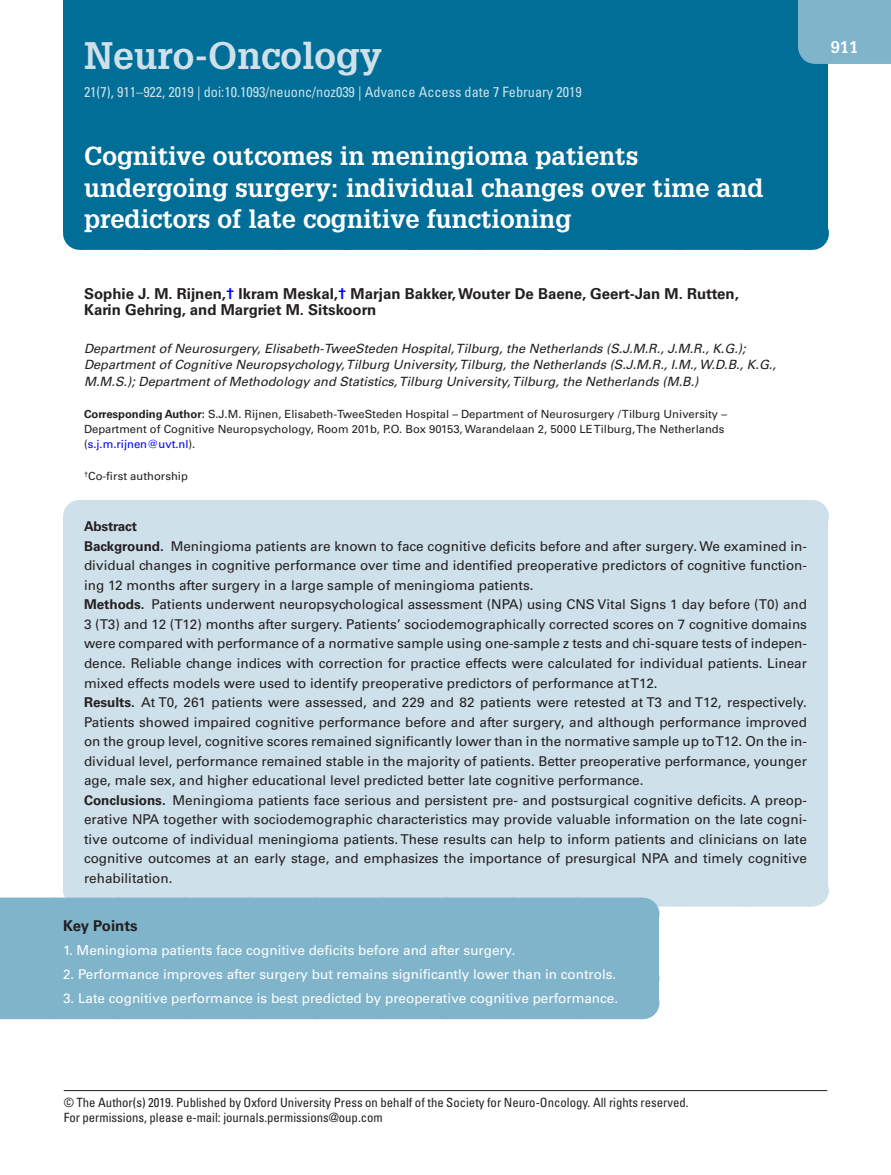
<style>
.page{position:relative;width:891px;height:1175px;background:#fff}
.page>*{position:absolute;margin:0;border:0;box-sizing:border-box;transform-origin:0 0}
.t1{font:700 37.5px "Glypha LT Std";color:#cee0ea}
.t2{font:700 25.5px/31.5px "Glypha LT Std";color:#fff}
.t3{font:700 16.5px "Glypha LT Std";color:#fff}
.t4{font:700 15px/16.5px "Univers LT Std";color:#231f20}
.t5{font:condensed 14.25px "Univers LT Std";color:#cee0ea}
.t6{font:13.5px/19.5px "Univers LT Std";color:#231f20}
.t7{font:13.5px "Univers LT Std";color:#fff}
.t8{font:italic 12.75px/16.5px "Univers LT Std";color:#231f20}
.t9{font:condensed 12.75px/15px "Univers LT Std";color:#231f20}
.t10{font:11.25px/15px "Univers LT Std";color:#231f20}
.s1{color:#00f}
.s2{font-weight:700}
</style>
<div class="page">
<div style="left:63px;top:0;width:765px;height:166px;background:#006e96"></div>
<hr style="left:64px;top:1090px;width:763px;height:1px;background:#231f20">
<div style="left:798px;top:0;width:93px;height:64px;background:#7fb4ca"></div>
<div style="left:63px;top:164px;width:765px;height:67px;background:#006e96"></div>
<div style="left:80px;top:217px;width:732px;height:33px;background:#006e96"></div>
<svg style="left:148px;top:249px;width:630px;height:1px"></svg>
<hr style="left:812px;top:217px;width:1px;height:33px;background:#006e96">
<div style="left:63px;top:517px;width:765px;height:18px;background:#cee0ea"></div>
<div style="left:80px;top:500px;width:732px;height:33px;background:#cee0ea"></div>
<hr style="left:812px;top:500px;width:1px;height:33px;background:#cee0ea">
<div style="left:63px;top:535px;width:765px;height:58px;background:#cee0ea"></div>
<div style="left:63px;top:593px;width:765px;height:98px;background:#cee0ea"></div>
<div style="left:63px;top:691px;width:765px;height:97px;background:#cee0ea"></div>
<div style="left:63px;top:788px;width:765px;height:104px;background:#cee0ea"></div>
<div style="left:80px;top:873px;width:732px;height:33px;background:#cee0ea"></div>
<hr style="left:812px;top:873px;width:1px;height:33px;background:#cee0ea">
<div style="left:0;top:915px;width:659px;height:34px;background:#7fb4ca"></div>
<div style="left:0;top:897px;width:642px;height:33px;background:#7fb4ca"></div>
<svg style="left:53px;top:892px;width:725px;height:26px"></svg>
<hr style="left:642px;top:897px;width:1px;height:33px;background:#7fb4ca">
<div style="left:0;top:931px;width:659px;height:27px;background:#7fb4ca"></div>
<div style="left:0;top:955px;width:659px;height:27px;background:#7fb4ca"></div>
<div style="left:0;top:979px;width:659px;height:27px;background:#7fb4ca"></div>
<div style="left:0;top:986px;width:642px;height:33px;background:#7fb4ca"></div>
<hr style="left:642px;top:986px;width:1px;height:33px;background:#7fb4ca">
<h1 class="t1" style="left:84px;top:32px;width:299px">Neuro-Oncology</h1>
<p class="t5" style="left:84px;top:83px;width:499px">21(7), 911–922, 2019 | doi:10.1093/neuonc/noz039 | Advance Access date 7 February 2019</p>
<h2 class="t2" style="left:84px;top:140px;width:681px">Cognitive outcomes in meningioma patients undergoing surgery: individual changes over time and predictors of late cognitive functioning</h2>
<p class="t4" style="left:84px;top:285px;width:656px">Sophie J. M. Rijnen,<span class="s1">†</span> Ikram Meskal,<span class="s1">†</span> Marjan Bakker, Wouter De Baene, Geert-Jan M. Rutten,<br>Karin Gehring, and Margriet M. Sitskoorn</p>
<p class="t8" style="left:84px;top:340px;width:694px">Department of Neurosurgery, Elisabeth-TweeSteden Hospital, Tilburg, the Netherlands (S.J.M.R., J.M.R., K.G.);<br>Department of Cognitive Neuropsychology, Tilburg University, Tilburg, the Netherlands (S.J.M.R., I.M., W.D.B., K.G.,<br>M.M.S.); Department of Methodology and Statistics, Tilburg University, Tilburg, the Netherlands (M.B.)</p>
<p class="t10" style="left:84px;top:407px;width:645px"><span class="s2">Corresponding Author:</span> S.J.M. Rijnen, Elisabeth-TweeSteden Hospital – Department of Neurosurgery / Tilburg University –<br>Department of Cognitive Neuropsychology, Room 201b, P.O. Box 90153, Warandelaan 2, 5000 LE Tilburg, The Netherlands (<span class="s1">s.j.m.rijnen@uvt.nl</span>).</p>
<p class="t10" style="left:84px;top:469px;width:105px"><sup>†</sup>Co-first authorship</p>
<p class="t6" style="left:84px;top:517px;width:725px"><span class="s2">Abstract<br>Background.</span> Meningioma patients are known to face cognitive deficits before and after surgery. We examined in&shy;dividual changes in cognitive performance over time and identified preoperative predictors of cognitive function&shy;ing 12 months after surgery in a large sample of meningioma patients.<br><span class="s2">Methods.</span> Patients underwent neuropsychological assessment (NPA) using CNS Vital Signs 1 day before (T0) and 3 (T3) and 12 (T12) months after surgery. Patients’ sociodemographically corrected scores on 7 cognitive domains were compared with performance of a normative sample using one-sample z tests and chi-square tests of indepen&shy;dence. Reliable change indices with correction for practice effects were calculated for individual patients. Linear mixed effects models were used to identify preoperative predictors of performance at T12.<br><span class="s2">Results.</span> At T0, 261 patients were assessed, and 229 and 82 patients were retested at T3 and T12, respectively.<br>Patients showed impaired cognitive performance before and after surgery, and although performance improved on the group level, cognitive scores remained significantly lower than in the normative sample up to T12. On the in&shy;dividual level, performance remained stable in the majority of patients. Better preoperative performance, younger age, male sex, and higher educational level predicted better late cognitive performance.<br><span class="s2">Conclusions.</span> Meningioma patients face serious and persistent pre- and postsurgical cognitive deficits. A preop&shy;erative NPA together with sociodemographic characteristics may provide valuable information on the late cogni&shy;tive outcome of individual meningioma patients. These results can help to inform patients and clinicians on late cognitive outcomes at an early stage, and emphasizes the importance of presurgical NPA and timely cognitive rehabilitation.</p>
<p class="t4" style="left:63px;top:917px;width:76px">Key Points</p>
<p class="t7" style="left:63px;top:941px;width:454px">1. Meningioma patients face cognitive deficits before and after surgery.</p>
<p class="t7" style="left:63px;top:965px;width:555px">2. Performance improves after surgery but remains significantly lower than in controls.</p>
<p class="t7" style="left:63px;top:989px;width:557px">3. Late cognitive performance is best predicted by preoperative cognitive performance.</p>
<p class="t3" style="left:831px;top:37px;width:29px">911</p>
<p class="t9" style="left:64px;top:1095px;width:626px">© The Author(s) 2019. Published by Oxford University Press on behalf of the Society for Neuro-Oncology. All rights reserved.<br>For permissions, please e-mail: journals.permissions@oup.com</p>
</div>
